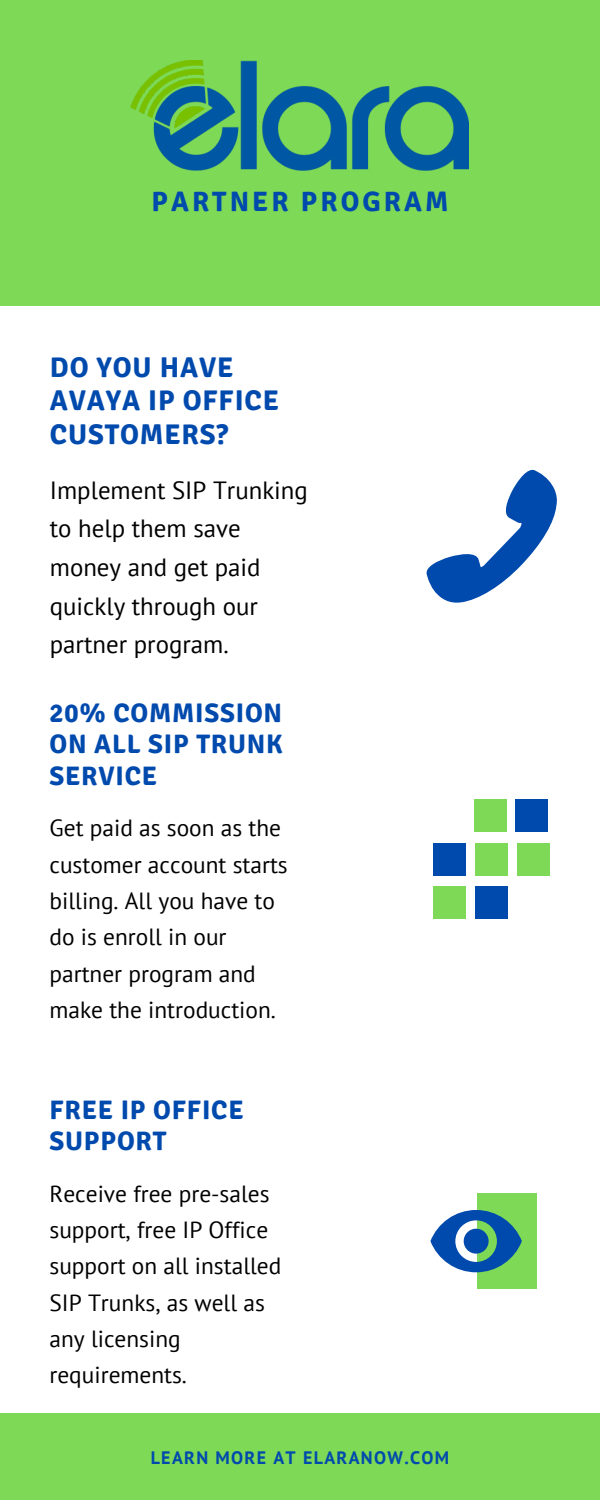
<style>
.page{position:relative;width:600px;height:1500px;background:#7ed957}
.page>*{position:absolute;margin:0;border:0;box-sizing:border-box;transform-origin:0 0}
.t1{font:700 28.4px/33.3px "Signika";letter-spacing:.03em;color:#004aad}
.t2{font:700 28px "Signika";letter-spacing:.11em;color:#004aad}
.t3{font:700 26.7px/31.3px "Signika";letter-spacing:.03em;color:#004aad;text-align:justify}
.t4{font:24.9px/38.6px "PT Sans";color:#000}
.t5{font:23.4px/36.3px "PT Sans";color:#000}
.t6{font:700 18px "PT Sans";letter-spacing:.075em;color:#004aad}
</style>
<div class="page">
<div style="left:0;top:306px;width:600px;height:1107px;background:#fff"></div>
<div style="left:434px;top:844px;width:32px;height:32px;background:#004aad"></div>
<div style="left:474px;top:799px;width:32px;height:33px;background:#7ed957"></div>
<div style="left:476px;top:844px;width:32px;height:32px;background:#7ed957"></div>
<div style="left:516px;top:799px;width:32px;height:33px;background:#004aad"></div>
<div style="left:517px;top:844px;width:32px;height:32px;background:#7ed957"></div>
<div style="left:434px;top:887px;width:32px;height:32px;background:#7ed957"></div>
<div style="left:476px;top:887px;width:32px;height:32px;background:#004aad"></div>
<div style="left:477px;top:1193px;width:60px;height:96px;background:#7ed957"></div>
<svg style="left:430px;top:1210px;width:92px;height:62px"></svg>
<img style="left:131px;top:60px;width:338px;height:110px">
<svg style="left:426px;top:470px;width:131px;height:133px"></svg>
<p class="t2" style="left:152px;top:185px;width:298px">PARTNER PROGRAM</p>
<p class="t1" style="left:50px;top:351px;width:231px">DO YOU HAVE<br>AVAYA IP OFFICE<br>CUSTOMERS?</p>
<p class="t4" style="left:50px;top:470px;width:260px">Implement SIP Trunking to help them save money and get paid quickly through our partner program.</p>
<p class="t3" style="left:50px;top:698px;width:235px">20% COMMISSION ON ALL SIP TRUNK SERVICE</p>
<p class="t5" style="left:50px;top:810px;width:240px">Get paid as soon as the customer account starts billing. All you have to do is enroll in our partner program and make the introduction.</p>
<p class="t3" style="left:50px;top:1094px;width:196px">FREE IP OFFICE<br>SUPPORT</p>
<p class="t5" style="left:50px;top:1175px;width:233px">Receive free pre-sales support, free IP Office support on all installed<br>SIP Trunks, as well as any licensing requirements.</p>
<p class="t6" style="left:151px;top:1445px;width:300px">LEARN MORE AT ELARANOW.COM</p>
</div>
